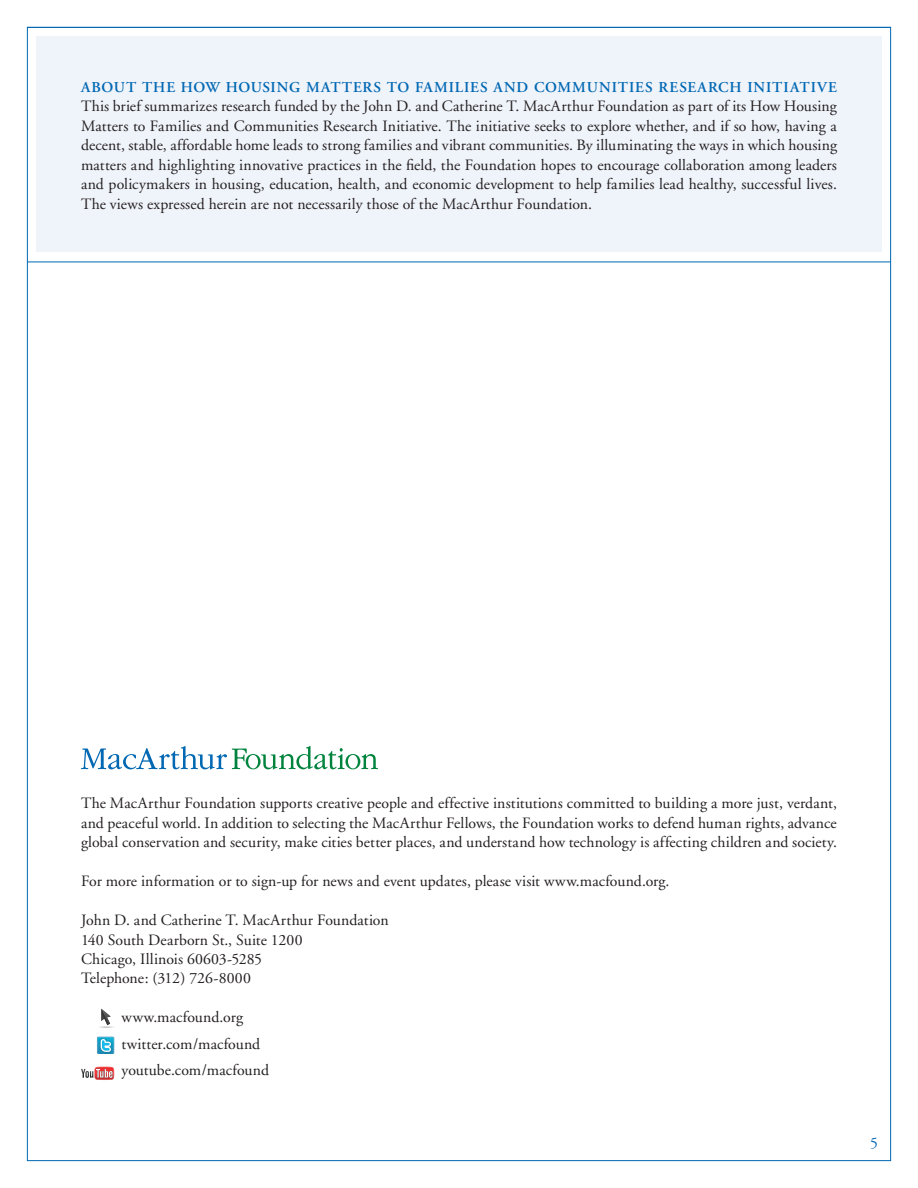
<style>
.page{position:relative;width:918px;height:1188px;background:#fff}
.page>*{position:absolute;margin:0;border:0;box-sizing:border-box;transform-origin:0 0}
.t1{font:15.75px/19.5px "Adobe Garamond";letter-spacing:.005em;color:#231f20;text-align:justify}
.t2{font:15.75px "Adobe Garamond";color:#0168b3}
.t3{font:600 15px "Adobe Garamond";letter-spacing:.06em;color:#0168b3}
.t4{font:300 12.75px/27px "Helvetica";color:#201d1e}
</style>
<div class="page">
<svg style="left:81px;top:746px;width:297px;height:23px"></svg>
<svg style="left:99px;top:1009px;width:15px;height:19px"></svg>
<svg style="left:97px;top:1037px;width:17px;height:17px"></svg>
<svg style="left:81px;top:1067px;width:33px;height:13px"></svg>
<div style="left:36px;top:36px;width:846px;height:216px;background:#eff3fa"></div>
<hr style="left:27px;top:262px;width:864px;height:1px;background:#0168b3">
<hr style="left:27px;top:27px;width:864px;height:1px;background:#0168b3">
<p class="t3" style="left:81px;top:79px;width:758px">ABOUT THE HOW HOUSING MATTERS TO FAMILIES AND COMMUNITIES RESEARCH INITIATIVE</p>
<p class="t1" style="left:81px;top:97px;width:758px">This brief summarizes research funded by the John D. and Catherine T. MacArthur Foundation as part of its How Housing Matters to Families and Communities Research Initiative. The initiative seeks to explore whether, and if so how, having a decent, stable, affordable home leads to strong families and vibrant communities. By illuminating the ways in which housing matters and highlighting innovative practices in the field, the Foundation hopes to encourage collaboration among leaders and policymakers in housing, education, health, and economic development to help families lead healthy, successful lives.<br>The views expressed herein are not necessarily those of the MacArthur Foundation.</p>
<p class="t1" style="left:81px;top:794px;width:758px">The MacArthur Foundation supports creative people and effective institutions committed to building a more just, verdant, and peaceful world. In addition to selecting the MacArthur Fellows, the Foundation works to defend human rights, advance global conservation and security, make cities better places, and understand how technology is affecting children and society.</p>
<p class="t1" style="left:81px;top:872px;width:590px">For more information or to sign-up for news and event updates, please visit www.macfound.org.</p>
<p class="t1" style="left:81px;top:911px;width:309px;text-align:left">John D. and Catherine T. MacArthur Foundation 140 South Dearborn St., Suite 1200<br>Chicago, Illinois 60603-5285<br>Telephone: (312) 726-8000</p>
<p class="t1" style="left:121px;top:1005px;width:149px;line-height:26.2px;text-align:left">www.macfound.org twitter.com/macfound youtube.com/macfound</p>
<p class="t4" style="left:125px;top:1004px;width:137px">www. macfound.org twitter.com/macfound youtube.com/macfound</p>
<p class="t2" style="left:870px;top:1135px;width:9px">5</p>
</div>
